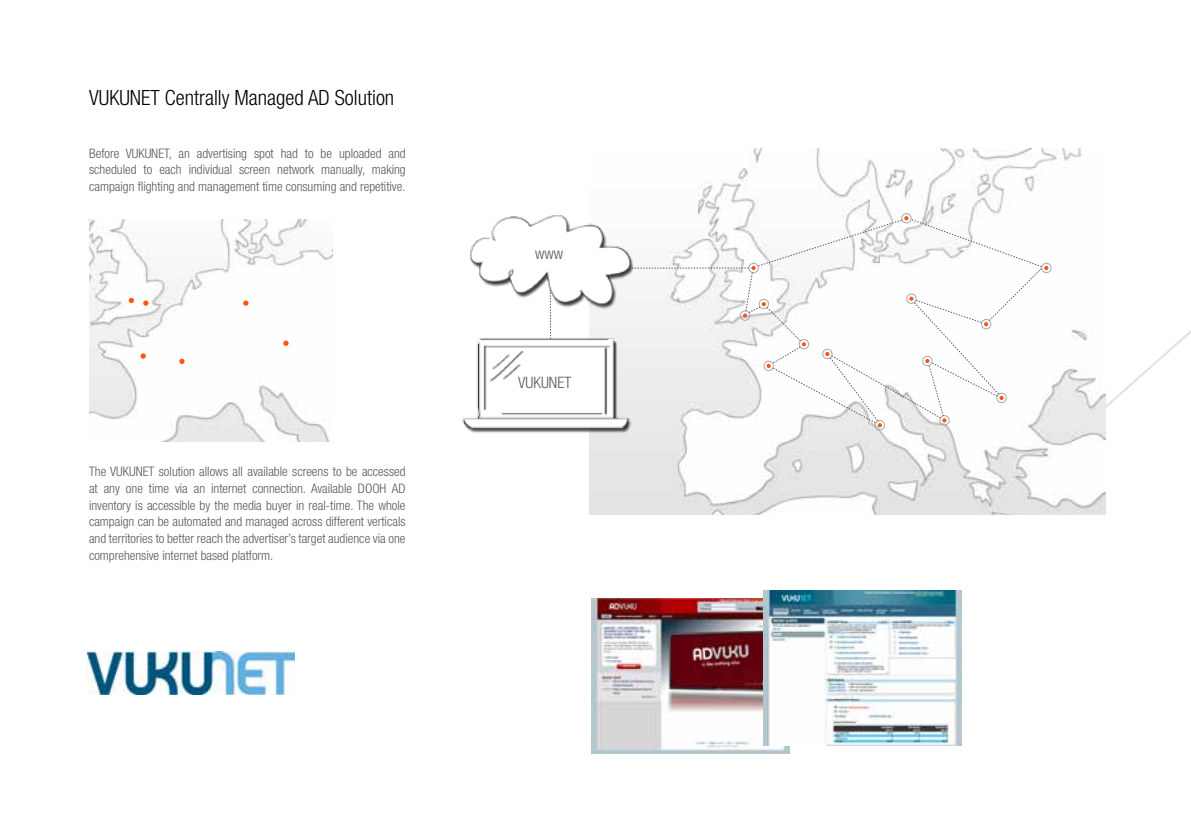
<style>
.page{position:relative;width:1191px;height:834px;background:#fff}
.page>*{position:absolute;margin:0;border:0;box-sizing:border-box;transform-origin:0 0}
.t1{font:300 condensed 21px "Helvetica Neue LT Std";color:#000}
.t2{font:300 condensed 15.75px "Helvetica Neue LT Std";color:#58595b}
.t3{font:300 condensed 13.12px/16.6px "Helvetica Neue LT Std";color:#58595b;text-align:justify}
</style>
<div class="page">
<img style="left:87px;top:651px;width:207px;height:43px">
<img style="left:589px;top:148px;width:516px;height:366px">
<img style="left:462px;top:200px;width:184px;height:241px">
<img style="left:89px;top:219px;width:244px;height:222px">
<svg style="left:143px;top:300px;width:5px;height:6px"></svg>
<svg style="left:129px;top:298px;width:5px;height:5px"></svg>
<svg style="left:141px;top:353px;width:5px;height:5px"></svg>
<svg style="left:179px;top:358px;width:5px;height:6px"></svg>
<svg style="left:243px;top:300px;width:5px;height:6px"></svg>
<svg style="left:283px;top:340px;width:5px;height:6px"></svg>
<div style="left:875px;top:420px;width:9px;height:10px;border:1px solid #a7a9ac;border-radius:50%"></div>
<div style="left:901px;top:213px;width:10px;height:10px;border:1px solid #a7a9ac;border-radius:50%"></div>
<div style="left:1041px;top:263px;width:10px;height:10px;border:1px solid #a7a9ac;border-radius:50%"></div>
<svg style="left:629px;top:216px;width:419px;height:211px"></svg>
<svg style="left:550px;top:289px;width:1px;height:50px"></svg>
<img style="left:591px;top:598px;width:198px;height:154px">
<img style="left:764px;top:590px;width:197px;height:155px">
<h1 class="t1" style="left:89px;top:86px;width:21px">Vukunet</h1>
<h1 class="t1" style="left:165px;top:86px;width:231px">Centrally Managed AD Solution</h1>
<p class="t3" style="left:89px;top:144px;width:318px">Before VUKUNET, an advertising spot had to be uploaded and scheduled to each individual screen network manually, making campaign flighting and management time consuming and repetitive.</p>
<p class="t3" style="left:89px;top:463px;width:318px">The VUKUNET solution allows all available screens to be accessed at any one time via an internet connection. Available DOOH AD inventory is accessible by the media buyer in real-time. The whole campaign can be automated and managed across different verticals and territories to better reach the advertiser’s target audience via one comprehensive internet based platform.</p>
<p class="t2" style="left:535px;top:244px;width:29px">www</p>
<p class="t2" style="left:518px;top:373px;width:9px">vukunet</p>
</div>
